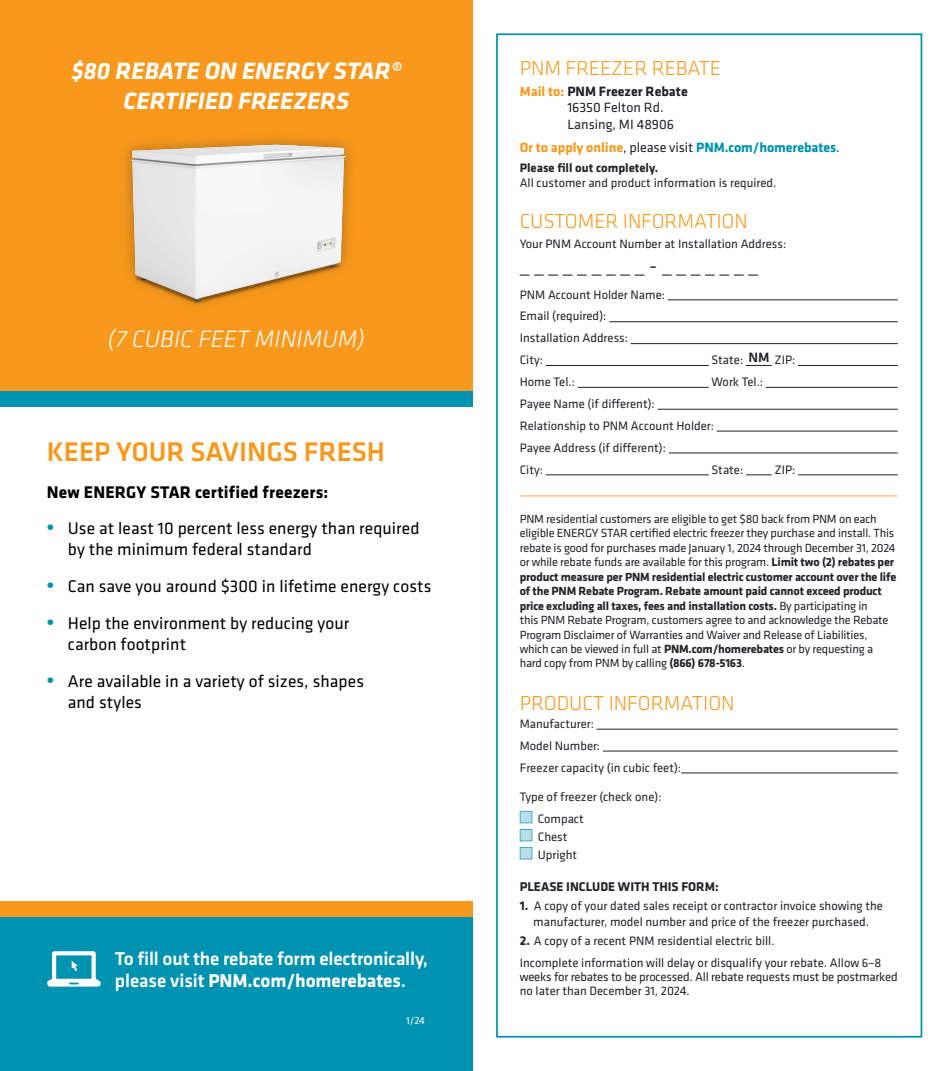
<style>
.page{position:relative;width:945px;height:1071px;background:#fff}
.page>*{position:absolute;margin:0;border:0;box-sizing:border-box;transform-origin:0 0}
.t1{font:500 28px "Klavika";color:#f8991d}
.t2{font:italic 700 24.5px/29.4px "Klavika";letter-spacing:.005em;color:#fff;text-align:center}
.t3{font:italic 300 24.5px "Klavika";letter-spacing:.005em;color:#fff}
.t4{font:300 21px "Klavika";letter-spacing:-.005em;color:#f8991d}
.t5{font:21px "Klavika";color:#232329;scale:1.04 1}
.t6{font:500 19.25px/22.1px "Klavika";letter-spacing:-.01em;color:#fff}
.t7{font:17.5px/21px "Klavika";letter-spacing:.005em;color:#000}
.t8{font:700 17.5px "Klavika";letter-spacing:.01em;color:#000}
.t9{font:14px/16.8px "Klavika";color:#232329}
.t10{font:700 14px "Klavika";letter-spacing:-.005em;color:#0093b1}
.t11{font:500 14px "Klavika";color:#232329}
.t12{font:700 13.12px "Klavika";color:#232329}
.t13{font:12.6px/21.9px "Klavika";color:#232329}
.t14{font:700 12.6px "Klavika";color:#232329}
.t15{font:12.25px/14.5px "Klavika";letter-spacing:-.015em;color:#232329}
.t16{font:10.5px "Klavika";color:#fff}
.s1{font-weight:700;font-size:21px;color:#0093b1}
.s2{font-weight:700}
.s3{font-weight:700;color:#f8991d}
.s4{color:#f8991d}
.s5{font-weight:400;color:#232329}
.s6{font-weight:700;font-size:13.12px}
</style>
<div class="page">
<div style="left:0;top:909px;width:472px;height:162px;background:#0093b1"></div>
<div style="left:0;top:0;width:472px;height:394px;background:#f8991d"></div>
<svg style="left:47px;top:951px;width:54px;height:36px"></svg>
<div style="left:0;top:901px;width:472px;height:16px;background:#f8991d"></div>
<div style="left:0;top:391px;width:472px;height:16px;background:#0093b1"></div>
<div style="left:496px;top:33px;width:426px;height:1005px;background:#fff;border:2px solid #0093b1"></div>
<hr style="left:597px;top:729px;width:301px;height:1px;background:#232329">
<hr style="left:603px;top:751px;width:295px;height:1px;background:#232329">
<hr style="left:681px;top:773px;width:217px;height:1px;background:#232329">
<div style="left:520px;top:811px;width:12px;height:12px;background:#badee8"></div>
<div style="left:520px;top:829px;width:12px;height:12px;background:#badee8"></div>
<div style="left:520px;top:847px;width:12px;height:12px;background:#badee8"></div>
<hr style="left:668px;top:300px;width:230px;height:1px;background:#232329">
<hr style="left:609px;top:321px;width:289px;height:1px;background:#232329">
<hr style="left:631px;top:343px;width:267px;height:1px;background:#232329">
<hr style="left:546px;top:365px;width:163px;height:1px;background:#232329">
<svg style="left:746px;top:365px;width:26px;height:1px"></svg>
<hr style="left:798px;top:365px;width:100px;height:1px;background:#232329">
<hr style="left:578px;top:387px;width:131px;height:1px;background:#232329">
<hr style="left:766px;top:387px;width:132px;height:1px;background:#232329">
<hr style="left:658px;top:409px;width:240px;height:1px;background:#232329">
<hr style="left:717px;top:431px;width:181px;height:1px;background:#232329">
<hr style="left:669px;top:453px;width:229px;height:1px;background:#232329">
<hr style="left:546px;top:475px;width:163px;height:1px;background:#232329">
<svg style="left:746px;top:475px;width:26px;height:1px"></svg>
<hr style="left:798px;top:475px;width:100px;height:1px;background:#232329">
<hr style="left:520px;top:495px;width:378px;height:2px;background:#f8991d">
<img style="left:125px;top:138px;width:226px;height:167px">
<h2 class="t2" style="left:72px;top:57px;width:331px">$80 REBATE ON ENERGY STAR®<br>CERTIFIED FREEZERS</h2>
<h2 class="t3" style="left:108px;top:326px;width:258px">(7 CUBIC FEET MINIMUM)</h2>
<h1 class="t1" style="left:47px;top:436px;width:340px">KEEP YOUR SAVINGS FRESH</h1>
<h3 class="t8" style="left:47px;top:482px;width:283px">New ENERGY STAR certified freezers:</h3>
<h3 class="t7" style="left:68px;top:517px;width:353px;text-indent:-21px"><span class="s1">•</span> Use at least 10 percent less energy than required by the minimum federal standard</h3>
<h3 class="t7" style="left:47px;top:575px;width:386px"><span class="s1">•</span> Can save you around $300 in lifetime energy costs</h3>
<h3 class="t7" style="left:68px;top:612px;width:283px;text-indent:-21px"><span class="s1">•</span> Help the environment by reducing your carbon footprint</h3>
<h3 class="t7" style="left:68px;top:670px;width:298px;text-indent:-21px"><span class="s1">•</span> Are available in a variety of sizes, shapes and styles</h3>
<h3 class="t6" style="left:115px;top:947px;width:315px">To fill out the rebate form electronically, please visit <span class="s2">PNM.com/homerebates</span>.</h3>
<p class="t16" style="left:406px;top:1013px;width:20px">1/24</p>
<h3 class="t4" style="left:520px;top:56px;width:203px">PNM FREEZER REBATE</h3>
<p class="t9" style="left:567px;top:82px;width:122px;text-indent:-48px"><span class="s3">Mail to:</span> <span class="s2">PNM Freezer Rebate<br></span>16350 Felton Rd.<br>Lansing, MI 48906</p>
<p class="t10" style="left:520px;top:140px;width:321px"><span class="s4">Or to apply online</span><span class="s5">, please visit</span> PNM.com/homerebates<span class="s5">.</span></p>
<p class="t14" style="left:520px;top:161px;width:140px">Please fill out completely.</p>
<p class="t13" style="left:520px;top:172px;width:258px">All customer and product information is required.</p>
<h3 class="t4" style="left:520px;top:210px;width:230px">CUSTOMER INFORMATION</h3>
<p class="t13" style="left:520px;top:233px;width:268px">Your PNM Account Number at Installation Address:</p>
<h3 class="t5" style="left:520px;top:252px;width:231px">_ _ _ _ _ _ _ _ _ - _ _ _ _ _ _ _</h3>
<p class="t13" style="left:520px;top:283px;width:147px">PNM Account Holder Name:<br>Email (required):<br>Installation Address:<br>City:</p>
<p class="t11" style="left:748px;top:350px;width:23px">NM</p>
<p class="t13" style="left:711px;top:349px;width:33px">State:</p>
<p class="t13" style="left:774px;top:349px;width:22px">ZIP:</p>
<p class="t13" style="left:520px;top:371px;width:57px">Home Tel.:</p>
<p class="t13" style="left:711px;top:371px;width:53px">Work Tel.:</p>
<p class="t13" style="left:520px;top:392px;width:196px">Payee Name (if different):<br>Relationship to PNM Account Holder:<br>Payee Address (if different):<br>City:</p>
<p class="t13" style="left:711px;top:458px;width:33px">State:</p>
<p class="t13" style="left:775px;top:458px;width:22px">ZIP:</p>
<p class="t15" style="left:520px;top:511px;width:378px">PNM residential customers are eligible to get $80 back from PNM on each eligible ENERGY STAR certified electric freezer they purchase and install. This rebate is good for purchases made January 1, 2024 through December 31, 2024 or while rebate funds are available for this program. <span class="s2">Limit two (2) rebates per product measure per PNM residential electric customer account over the life of the PNM Rebate Program. Rebate amount paid cannot exceed product price excluding all taxes, fees and installation costs.</span> By participating in<br>this PNM Rebate Program, customers agree to and acknowledge the Rebate Program Disclaimer of Warranties and Waiver and Release of Liabilities, which can be viewed in full at <span class="s2">PNM.com/homerebates</span> or by requesting a hard copy from PNM by calling <span class="s2">(866) 678-5163</span>.</p>
<h3 class="t4" style="left:520px;top:691px;width:216px">PRODUCT INFORMATION</h3>
<p class="t13" style="left:520px;top:712px;width:163px">Manufacturer:<br>Model Number:<br>Freezer capacity (in cubic feet):</p>
<p class="t13" style="left:538px;top:786px;width:125px;text-indent:-18px">Type of freezer (check one):<br>Compact</p>
<p class="t13" style="left:538px;top:828px;width:41px;line-height:18px">Chest<br>Upright</p>
<p class="t12" style="left:520px;top:879px;width:200px">PLEASE INCLUDE WITH THIS FORM:</p>
<p class="t13" style="left:520px;top:898px;width:365px;line-height:15.2px;text-align:center"><span class="s6">1.</span> A copy of your dated sales receipt or contractor invoice showing the manufacturer, model number and price of the freezer purchased.</p>
<p class="t13" style="left:520px;top:930px;width:363px"><span class="s6">2.</span> A copy of a recent PNM residential electric bill.<br>Incomplete information will delay or disqualify your rebate. Allow 6–8</p>
<p class="t13" style="left:520px;top:970px;width:379px;line-height:14px">weeks for rebates to be processed. All rebate requests must be postmarked no later than December 31, 2024.</p>
</div>
